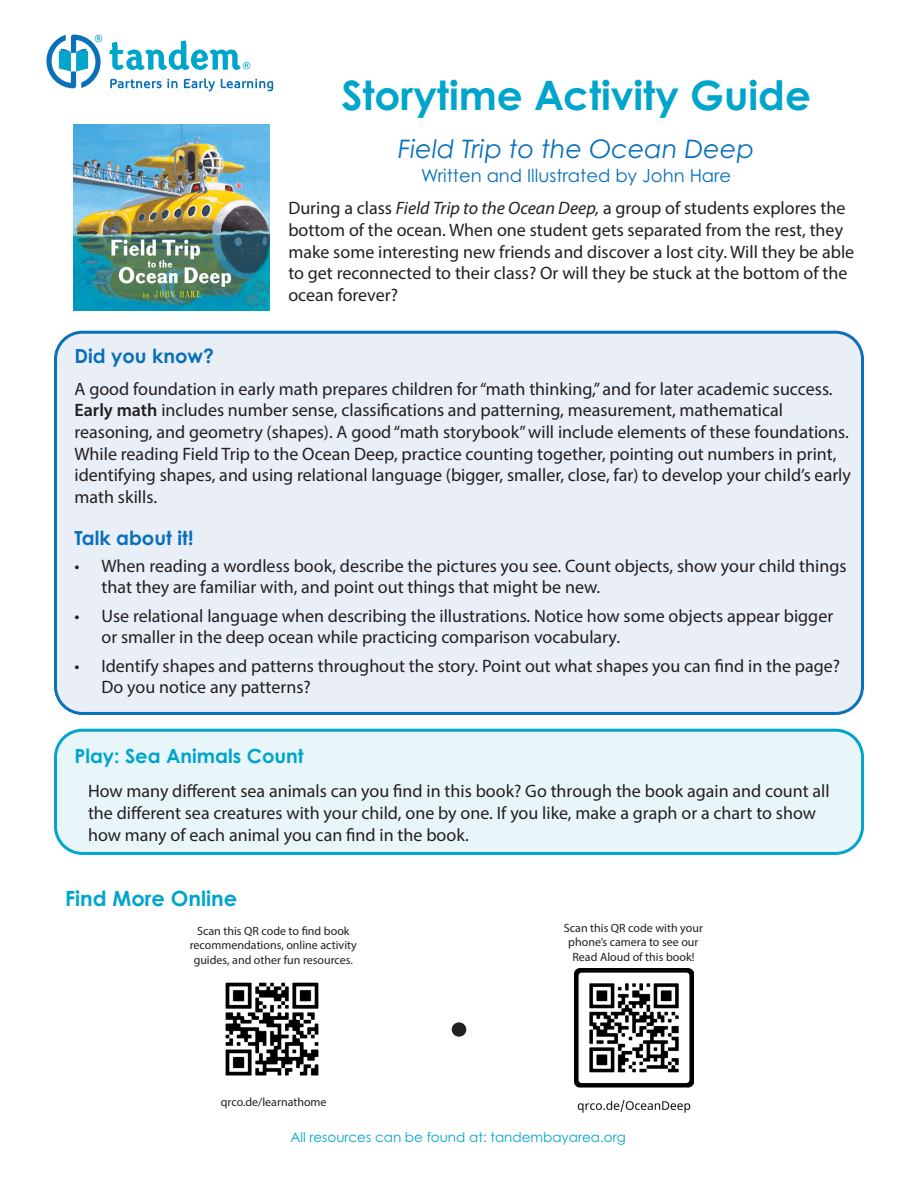
<style>
.page{position:relative;width:918px;height:1188px;background:#fff}
.page>*{position:absolute;margin:0;border:0;box-sizing:border-box;transform-origin:0 0}
.t1{font:700 40.5px "Century Gothic Pro";color:#00a5cc}
.t2{font:italic 25.5px "Century Gothic Pro";color:#0970b9}
.t3{font:700 21px "Century Gothic Pro";color:#00a5cc}
.t4{font:700 19.5px "Century Gothic Pro";color:#0970b9}
.t5{font:700 19.5px "Century Gothic Pro";color:#00a5cc}
.t6{font:18px/21.6px "Myriad Pro";color:#231f20}
.t7{font:18px "Century Gothic Pro";color:#0970b9}
.t8{font:13.5px "Century Gothic Pro";color:#00a5cc}
.t9{font:12px/14.4px "Myriad Pro";color:#231f20;text-align:center}
.s1{font-style:italic}
.s2{font-weight:600}
</style>
<div class="page">
<svg style="left:110px;top:79px;width:67px;height:9px"></svg>
<svg style="left:184px;top:78px;width:31px;height:13px"></svg>
<svg style="left:221px;top:79px;width:52px;height:12px"></svg>
<svg style="left:46px;top:35px;width:56px;height:53px"></svg>
<svg style="left:109px;top:41px;width:141px;height:29px"></svg>
<img style="left:73px;top:125px;width:197px;height:186px">
<div style="left:56px;top:332px;width:806px;height:381px;background:#e9eef7;border-radius:27px"></div>
<div style="left:54px;top:331px;width:810px;height:384px;border:3px solid #0970b9;border-radius:27px"></div>
<div style="left:452px;top:1023px;width:14px;height:13px;background:#231f20;border-radius:50%"></div>
<div style="left:452px;top:1022px;width:14px;height:15px;border:2px solid #231f20;border-radius:50%"></div>
<img style="left:225px;top:982px;width:94px;height:94px">
<img style="left:575px;top:969px;width:118px;height:144px">
<div style="left:56px;top:730px;width:807px;height:123px;background:#e9f6f9;border-radius:27px"></div>
<div style="left:54px;top:729px;width:810px;height:126px;border:3px solid #00a5cc;border-radius:27px"></div>
<p class="t1" style="left:341px;top:70px;width:471px">Storytime Activity Guide</p>
<p class="t2" style="left:398px;top:133px;width:358px">Field Trip to the Ocean Deep</p>
<p class="t7" style="left:421px;top:164px;width:312px">Written and Illustrated by John Hare</p>
<p class="t6" style="left:288px;top:197px;width:567px">During a class <span class="s1">Field Trip to the Ocean Deep,</span> a group of students explores the bottom of the ocean. When one student gets separated from the rest, they make some interesting new friends and discover a lost city. Will they be able to get reconnected to their class? Or will they be stuck at the bottom of the ocean forever?</p>
<p class="t4" style="left:75px;top:344px;width:141px">Did you know?</p>
<p class="t6" style="left:75px;top:378px;width:778px">A good foundation in early math prepares children for “math thinking,” and for later academic success.<br><span class="s2">Early math</span> includes number sense, classifications and patterning, measurement, mathematical reasoning, and geometry (shapes). A good “math storybook” will include elements of these foundations.<br>While reading Field Trip to the Ocean Deep, practice counting together, pointing out numbers in print, identifying shapes, and using relational language (bigger, smaller, close, far) to develop your child’s early math skills.</p>
<p class="t4" style="left:75px;top:526px;width:120px">Talk about it!</p>
<p class="t6" style="left:102px;top:555px;width:747px;text-indent:-27px">• When reading a wordless book, describe the pictures you see. Count objects, show your child things that they are familiar with, and point out things that might be new.</p>
<p class="t6" style="left:102px;top:605px;width:733px;text-indent:-27px">• Use relational language when describing the illustrations. Notice how some objects appear bigger or smaller in the deep ocean while practicing comparison vocabulary.</p>
<p class="t6" style="left:102px;top:655px;width:740px;text-indent:-27px">• Identify shapes and patterns throughout the story. Point out what shapes you can find in the page?<br>Do you notice any patterns?</p>
<p class="t5" style="left:74px;top:744px;width:231px">Play: Sea Animals Count</p>
<p class="t6" style="left:88px;top:780px;width:743px">How many different sea animals can you find in this book? Go through the book again and count all the different sea creatures with your child, one by one. If you like, make a graph or a chart to show how many of each animal you can find in the book.</p>
<p class="t3" style="left:65px;top:885px;width:174px">Find More Online</p>
<p class="t9" style="left:190px;top:924px;width:169px">Scan this QR code to find book recommendations, online activity guides, and other fun resources.</p>
<p class="t9" style="left:564px;top:921px;width:141px">Scan this QR code with your phone’s camera to see our<br>Read Aloud of this book!</p>
<p class="t9" style="left:221px;top:1095px;width:107px">qrco.de/learnathome</p>
<p class="t8" style="left:290px;top:1129px;width:337px">All resources can be found at: tandembayarea.org</p>
</div>
